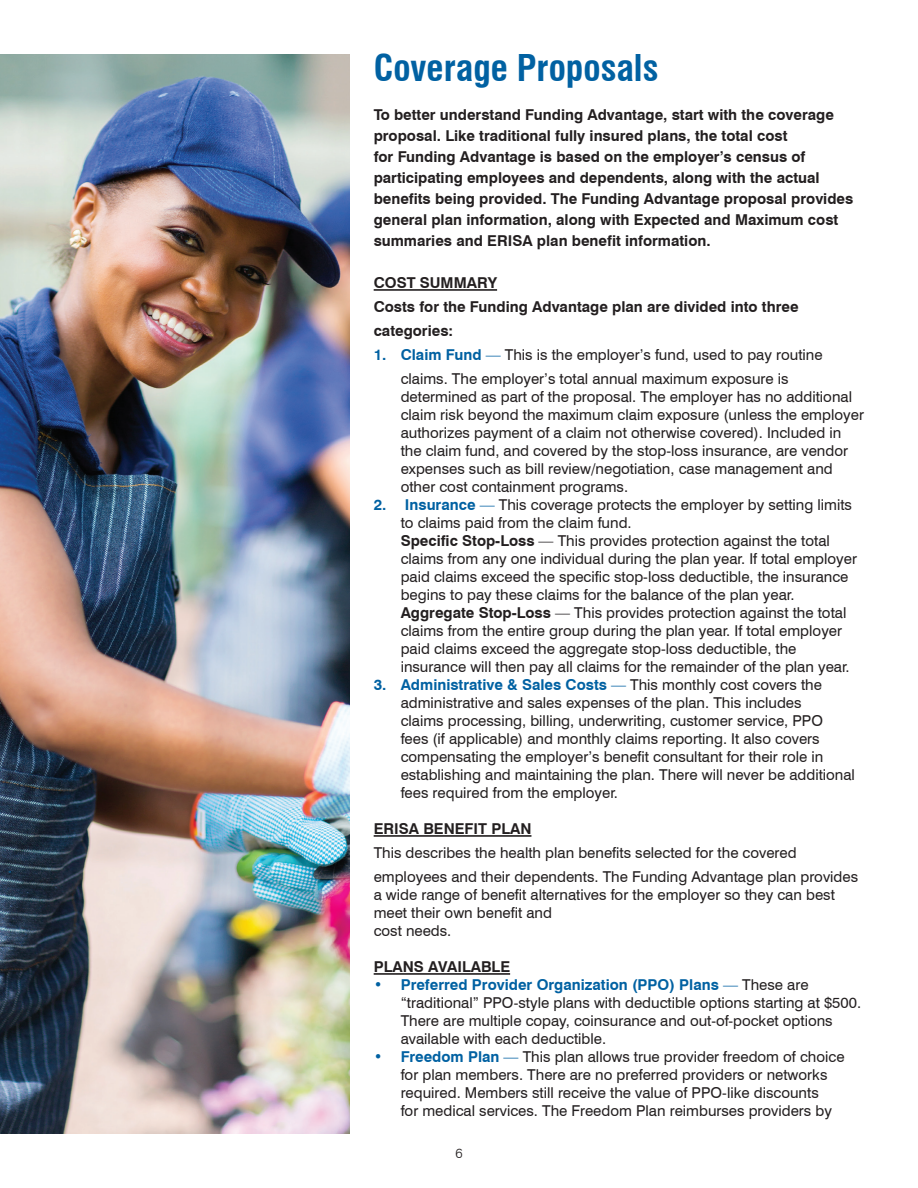
<style>
.page{position:relative;width:918px;height:1188px;background:#fff}
.page>*{position:absolute;margin:0;border:0;box-sizing:border-box;transform-origin:0 0}
.t1{font:700 condensed 36px "Swiss 721 BT";color:#0161a2}
.t2{font:15px/18px "Swiss 721 BT";color:#231f20}
.t3{font:700 15px/21px "Swiss 721 BT";color:#231f20}
.t4{font:300 13.5px "Swiss 721 BT";color:#231f20}
.s1{font-weight:700;color:#0161a2}
.s2{color:#0161a2}
.s3{font-weight:700}
</style>
<div class="page">
<img style="left:0;top:54px;width:350px;height:1080px">
<hr style="left:374px;top:289px;width:123px;height:2px;background:#231f20">
<hr style="left:374px;top:835px;width:157px;height:2px;background:#231f20">
<hr style="left:374px;top:973px;width:136px;height:2px;background:#231f20">
<p class="t1" style="left:374px;top:47px;width:286px">Coverage Proposals</p>
<p class="t3" style="left:374px;top:104px;width:481px">To better understand Funding Advantage, start with the coverage proposal. Like traditional fully insured plans, the total cost<br>for Funding Advantage is based on the employer’s census of participating employees and dependents, along with the actual benefits being provided. The Funding Advantage proposal provides general plan information, along with Expected and Maximum cost summaries and ERISA plan benefit information.</p>
<p class="t3" style="left:374px;top:272px;width:125px">COST SUMMARY</p>
<p class="t3" style="left:374px;top:295px;width:426px;line-height:24px">Costs for the Funding Advantage plan are divided into three categories:</p>
<p class="t2" style="left:374px;top:343px;width:451px;line-height:24px;text-align:center"><span class="s1">1. Claim Fund</span> <span class="s2">—</span> This is the employer’s fund, used to pay routine claims. The employer’s total annual maximum exposure is</p>
<p class="t2" style="left:401px;top:388px;width:465px">determined as part of the proposal. The employer has no additional claim risk beyond the maximum claim exposure (unless the employer authorizes payment of a claim not otherwise covered). Included in the claim fund, and covered by the stop-loss insurance, are vendor expenses such as bill review/negotiation, case management and other cost containment programs.</p>
<p class="t2" style="left:401px;top:496px;width:458px;text-indent:-27px"><span class="s1">2. Insurance</span> <span class="s2">—</span> This coverage protects the employer by setting limits to claims paid from the claim fund.<br><span class="s3">Specific Stop-Loss</span> — This provides protection against the total claims from any one individual during the plan year. If total employer paid claims exceed the specific stop-loss deductible, the insurance begins to pay these claims for the balance of the plan year.<br><span class="s3">Aggregate Stop-Loss</span> — This provides protection against the total claims from the entire group during the plan year. If total employer paid claims exceed the aggregate stop-loss deductible, the insurance will then pay all claims for the remainder of the plan year.</p>
<p class="t2" style="left:401px;top:676px;width:456px;text-indent:-27px"><span class="s1">3. Administrative &amp; Sales Costs</span> <span class="s2">—</span> This monthly cost covers the administrative and sales expenses of the plan. This includes<br>claims processing, billing, underwriting, customer service, PPO<br>fees (if applicable) and monthly claims reporting. It also covers compensating the employer’s benefit consultant for their role in establishing and maintaining the plan. There will never be additional fees required from the employer.</p>
<p class="t3" style="left:374px;top:818px;width:159px">ERISA BENEFIT PLAN</p>
<p class="t2" style="left:374px;top:841px;width:486px;line-height:24px">This describes the health plan benefits selected for the covered employees and their dependents. The Funding Advantage plan provides</p>
<p class="t2" style="left:374px;top:886px;width:463px">a wide range of benefit alternatives for the employer so they can best meet their own benefit and<br>cost needs.</p>
<p class="t3" style="left:374px;top:956px;width:138px">PLANS AVAILABLE</p>
<p class="t2" style="left:401px;top:976px;width:462px;text-indent:-27px"><span class="s1">• Preferred Provider Organization (PPO) Plans</span> <span class="s2">—</span> These are “traditional” PPO-style plans with deductible options starting at $500.<br>There are multiple copay, coinsurance and out-of-pocket options available with each deductible.</p>
<p class="t2" style="left:401px;top:1048px;width:445px;text-indent:-27px"><span class="s1">• Freedom Plan</span> <span class="s2">—</span> This plan allows true provider freedom of choice for plan members. There are no preferred providers or networks required. Members still receive the value of PPO-like discounts<br>for medical services. The Freedom Plan reimburses providers by</p>
<p class="t4" style="left:455px;top:1145px;width:9px">6</p>
</div>
